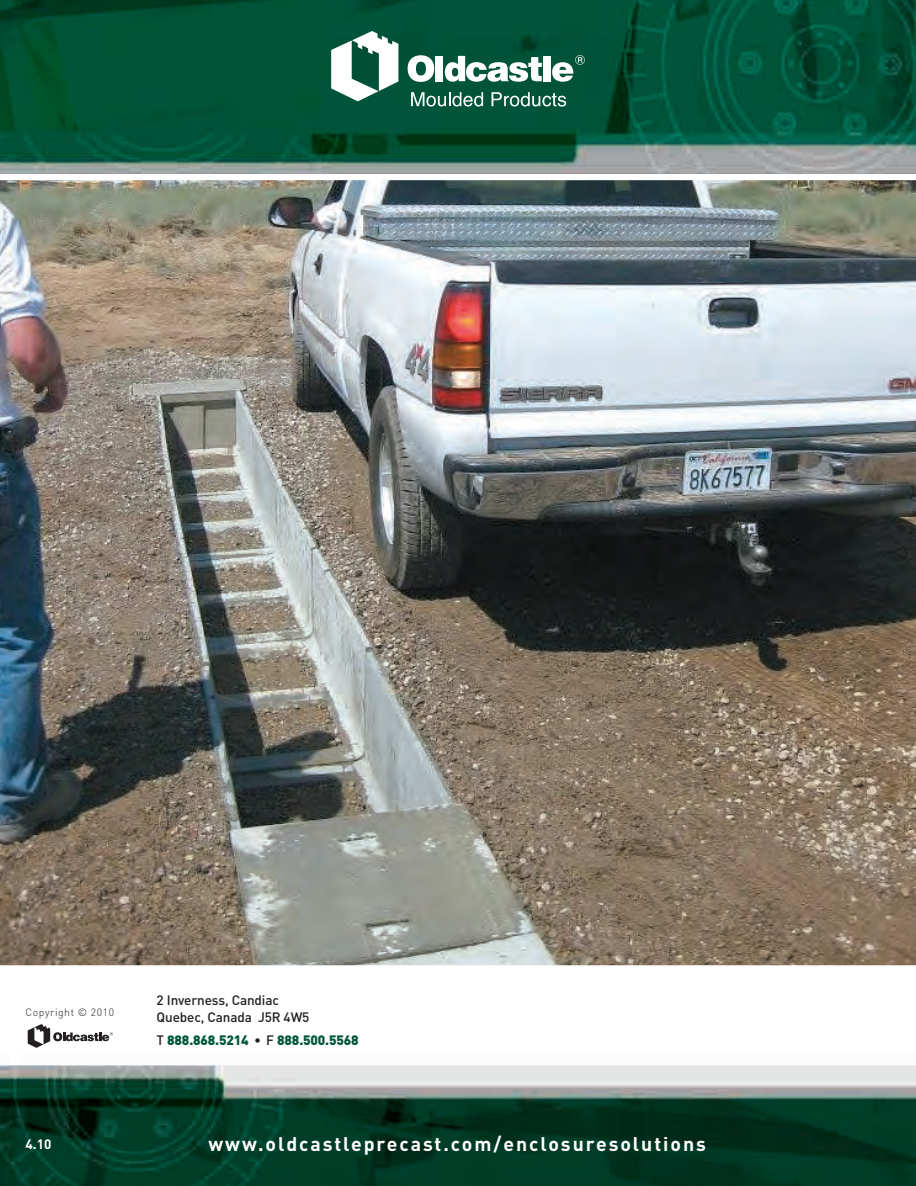
<style>
.page{position:relative;width:916px;height:1186px;background:#fff}
.page>*{position:absolute;margin:0;border:0;box-sizing:border-box;transform-origin:0 0}
.t1{font:700 19.5px "DIN";letter-spacing:.1em;color:#fff}
.t2{font:500 13.5px/16.2px "DIN";letter-spacing:-.01em;color:#231f20}
.t3{font:900 13.5px "DIN";letter-spacing:-.01em;color:#00573c}
.t4{font:700 13.5px "DIN";color:#fff}
.t5{font:300 10.5px "DIN";letter-spacing:.05em;color:#231f20}
.s1{font-weight:500;color:#231f20}
.s2{color:#231f20}
</style>
<div class="page">
<img style="left:0;top:0;width:915px;height:1185px">
<svg style="left:27px;top:1023px;width:86px;height:26px"></svg>
<img style="left:0;top:174px;width:915px;height:797px">
<svg style="left:411px;top:92px;width:72px;height:14px"></svg>
<svg style="left:491px;top:92px;width:75px;height:14px"></svg>
<svg style="left:331px;top:31px;width:67px;height:70px"></svg>
<div style="left:543px;top:56px;width:7px;height:25px;background:#fff"></div>
<svg style="left:444px;top:56px;width:97px;height:26px"></svg>
<div style="left:435px;top:56px;width:8px;height:25px;background:#fff"></div>
<svg style="left:407px;top:55px;width:27px;height:27px"></svg>
<svg style="left:552px;top:55px;width:32px;height:27px"></svg>
<p class="t5" style="left:26px;top:1005px;width:90px">Copyright © 2010</p>
<p class="t2" style="left:157px;top:991px;width:154px">2 Inverness, Candiac<br>Quebec, Canada J5R 4W5</p>
<p class="t3" style="left:157px;top:1030px;width:203px"><span class="s1">T</span> 888.868.5214 <span class="s2">•</span> <span class="s1">F</span> 888.500.5568</p>
<p class="t4" style="left:26px;top:1134px;width:27px">4.10</p>
<p class="t1" style="left:208px;top:1131px;width:499px">www.oldcastleprecast.com/enclosuresolutions</p>
</div>
